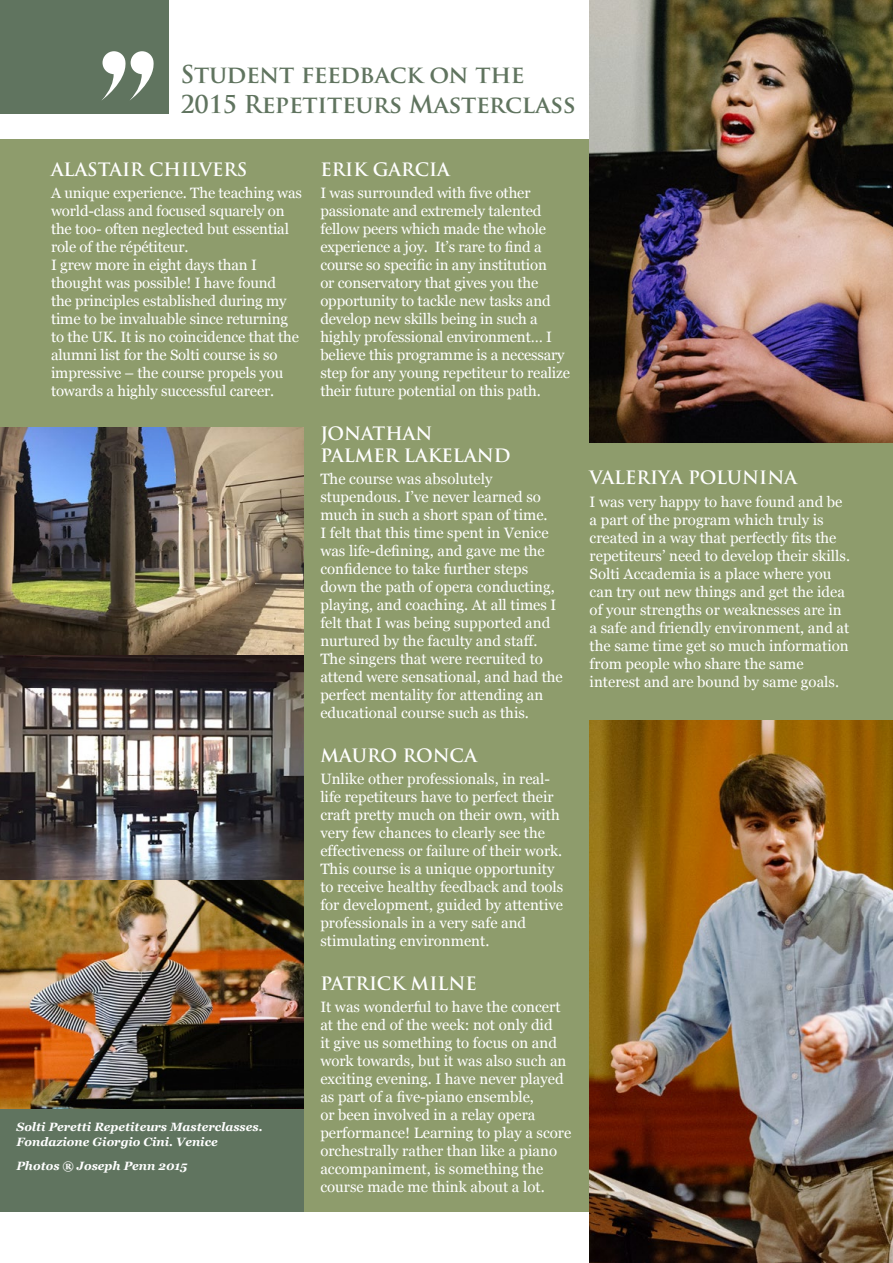
<style>
.page{position:relative;width:893px;height:1263px;background:#fff}
.page>*{position:absolute;margin:0;border:0;box-sizing:border-box;transform-origin:0 0}
.t1{font:700 24px/30px "Trajan Pro";letter-spacing:-.01em;color:#60745f}
.t2{font:700 18px/21.6px "Trajan Pro";color:#fff}
.t3{font:15px/18px "Georgia";color:#fff}
.t4{font:italic 700 12px/15px "Georgia";color:#fff}
</style>
<div class="page">
<div style="left:0;top:139px;width:893px;height:1073px;background:#8e9c6c"></div>
<div style="left:0;top:1108px;width:303px;height:104px;background:#60745f"></div>
<div style="left:0;top:0;width:169px;height:113px;background:#60745f"></div>
<svg style="left:102px;top:51px;width:52px;height:49px"></svg>
<img style="left:590px;top:721px;width:303px;height:542px">
<img style="left:0;top:427px;width:303px;height:681px">
<img style="left:590px;top:0;width:303px;height:442px">
<h1 class="t1" style="left:180px;top:59px;width:397px">STUDENT FEEDBACK ON THE<br>2015 REPETITEURS MASTERCLASS</h1>
<p class="t2" style="left:51px;top:159px;width:195px">ALAS TAIR CHILVERS</p>
<p class="t3" style="left:51px;top:185px;width:253px">A unique experience. The teaching was world-class and focused squarely on the too- often neglected but essential role of the répétiteur.<br>I grew more in eight days than I thought was possible! I have found<br>the principles established during my time to be invaluable since returning to the UK. It is no coincidence that the alumni list for the Solti course is so impressive – the course propels you towards a highly successful career.</p>
<p class="t4" style="left:17px;top:1119px;width:248px">Solti Peretti Repetiteurs Masterclasses.<br>Fondazione Giorgio Cini. Venice</p>
<p class="t4" style="left:17px;top:1158px;width:172px">Photos ® Joseph Penn 2015</p>
<p class="t2" style="left:320px;top:159px;width:130px">ERIK GARCIA</p>
<p class="t3" style="left:320px;top:185px;width:251px">I was surrounded with five other passionate and extremely talented fellow peers which made the whole experience a joy. It’s rare to find a course so specific in any institution<br>or conservatory that gives you the opportunity to tackle new tasks and develop new skills being in such a highly professional environment… I believe this programme is a necessary step for any young repetiteur to realize their future potential on this path.</p>
<p class="t2" style="left:320px;top:423px;width:161px">JONATHAN<br>PALMER LAKELAND</p>
<p class="t3" style="left:320px;top:470px;width:244px">The course was absolutely stupendous. I’ve never learned so much in such a short span of time.<br>I felt that this time spent in Venice was life-defining, and gave me the confidence to take further steps down the path of opera conducting, playing, and coaching. At all times I felt that I was being supported and nurtured by the faculty and staff.<br>The singers that were recruited to attend were sensational, and had the perfect mentality for attending an educational course such as this.</p>
<p class="t2" style="left:320px;top:745px;width:129px">MAURO RONCA</p>
<p class="t3" style="left:320px;top:770px;width:244px">Unlike other professionals, in real&shy;life repetiteurs have to perfect their craft pretty much on their own, with very few chances to clearly see the effectiveness or failure of their work.<br>This course is a unique opportunity to receive healthy feedback and tools for development, guided by attentive professionals in a very safe and stimulating environment.</p>
<p class="t2" style="left:320px;top:973px;width:35px">PATRI</p>
<p class="t2" style="left:377px;top:973px;width:48px">CK MIL</p>
<p class="t2" style="left:448px;top:973px;width:28px">NE</p>
<p class="t3" style="left:320px;top:998px;width:252px">It was wonderful to have the concert at the end of the week: not only did<br>it give us something to focus on and work towards, but it was also such an exciting evening. I have never played as part of a five-piano ensemble,<br>or been involved in a relay opera performance! Learning to play a score orchestrally rather than like a piano accompaniment, is something the course made me think about a lot.</p>
<p class="t2" style="left:590px;top:467px;width:37px">VALERI</p>
<p class="t2" style="left:658px;top:467px;width:57px">YA POLU</p>
<p class="t2" style="left:742px;top:467px;width:56px">NINA</p>
<p class="t3" style="left:590px;top:493px;width:262px">I was very happy to have found and be a part of the program which truly is created in a way that perfectly fits the repetiteurs’ need to develop their skills.<br>Solti Accademia is a place where you can try out new things and get the idea of your strengths or weaknesses are in a safe and friendly environment, and at the same time get so much information from people who share the same interest and are bound by same goals.</p>
</div>
